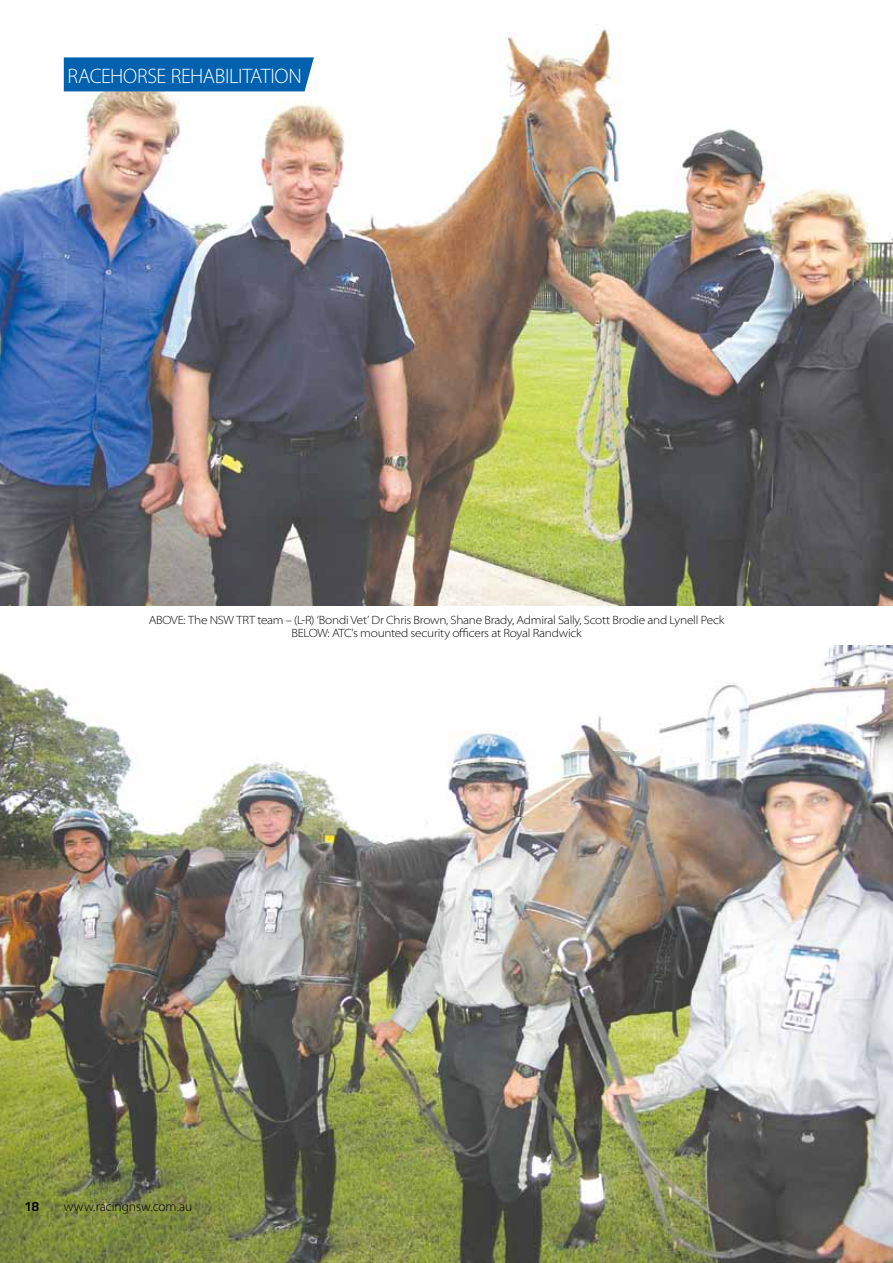
<style>
.page{position:relative;width:893px;height:1263px;background:#fff}
.page>*{position:absolute;margin:0;border:0;box-sizing:border-box;transform-origin:0 0}
.t1{font:300 21px "Myriad Pro";letter-spacing:-.015em;color:#fff}
.t2{font:300 13.5px "Myriad Pro";letter-spacing:.01em;color:#000}
.t3{font:13.5px "Titillium Text 14 L 800 wt";color:#000}
.t4{font:300 semi-expanded 12px/12.8px "Myriad Pro";letter-spacing:-.02em;color:#000;text-align:center}
</style>
<div class="page">
<img style="left:0;top:24px;width:893px;height:581px">
<img style="left:0;top:645px;width:893px;height:618px">
<div style="left:64px;top:57px;width:250px;height:34px;background:#0061af"></div>
<h1 class="t1" style="left:68px;top:63px;width:236px">racehorse rehabilItation</h1>
<p class="t4" style="left:149px;top:614px;width:577px">ABOVE: The NSW TRT team – (L-R) ‘Bondi Vet’ Dr Chris Brown, Shane Brady, Admiral Sally, Scott Brodie and Lynell Peck<br>BELOW: ATC’s mounted security officers at Royal Randwick</p>
<p class="t3" style="left:25px;top:1198px;width:15px">18</p>
<p class="t2" style="left:64px;top:1199px;width:130px">www.racingnsw.com.au</p>
</div>
